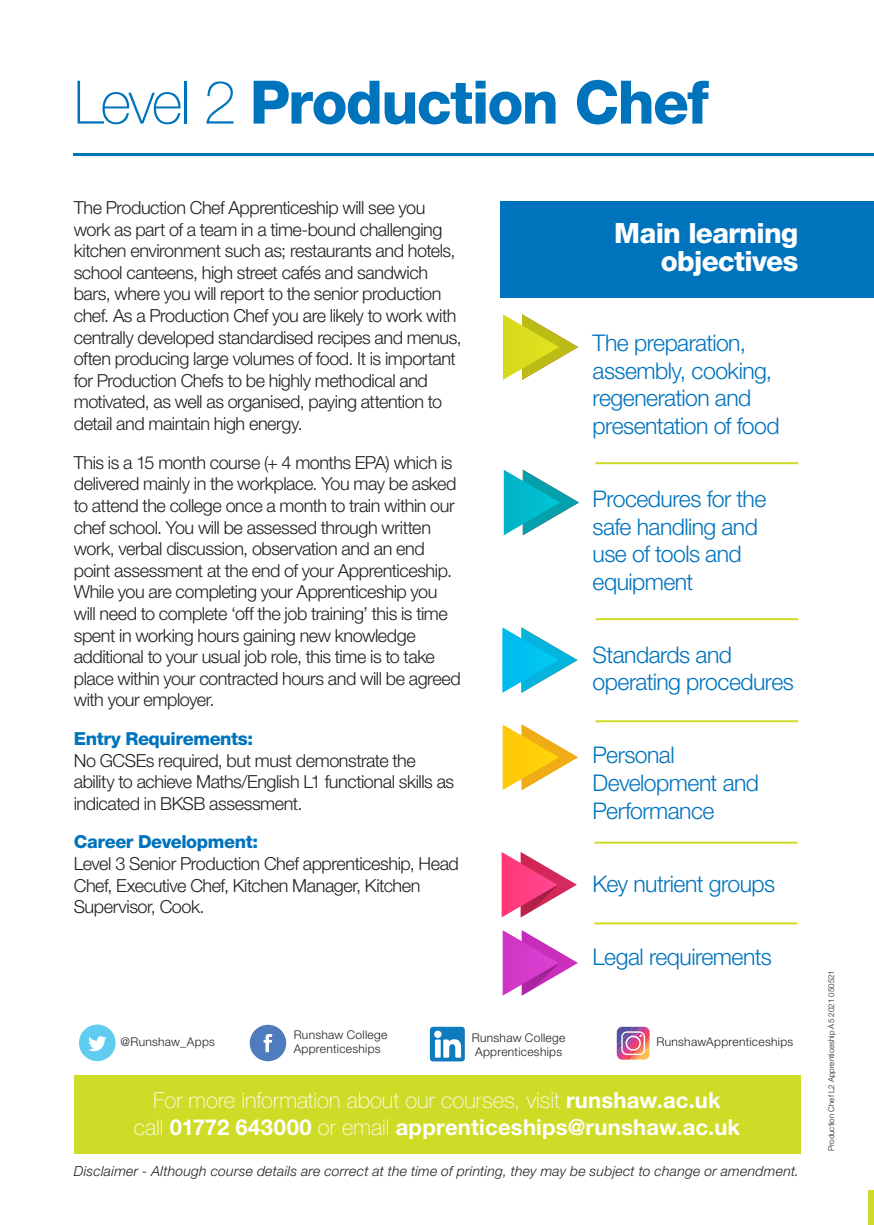
<style>
.page{position:relative;width:874px;height:1225px;background:#fff}
.page>*{position:absolute;margin:0;border:0;box-sizing:border-box;transform-origin:0 0}
.t1{font:800 60px "Helvetica Neue LT Pro";letter-spacing:-.03em;color:#0073bd}
.t2{font:800 28px/28px "Helvetica Neue LT Pro";letter-spacing:-.025em;color:#fff;text-align:right}
.t3{font:300 23px/27.6px "Helvetica Neue LT Pro";letter-spacing:-.025em;color:#0073bd}
.t4{font:700 22px/26.4px "Helvetica Neue LT Pro";letter-spacing:.01em;color:#fff;text-align:center}
.t5{font:300 18px/21.6px "Helvetica Neue LT Pro";letter-spacing:-.025em;color:#231f20}
.t6{font:italic 300 14px "Helvetica Neue LT Pro";letter-spacing:.015em;color:#231f20}
.t7{font:300 12px/14.4px "Helvetica Neue LT Pro";letter-spacing:.025em;color:#231f20}
.t8{font:300 8px "Helvetica Neue LT Pro";color:#231f20}
.s1{font-weight:100}
.s2{font-weight:800;color:#0073bd}
</style>
<div class="page">
<div style="left:74px;top:1075px;width:725px;height:79px;background:#cfdc27"></div>
<hr style="left:74px;top:153px;width:799px;height:2px;background:#0073bd">
<div style="left:867px;top:1190px;width:6px;height:35px;background:#cfdc27"></div>
<div style="left:79px;top:1024px;width:37px;height:37px;background:#60ccf0;border-radius:50%"></div>
<svg style="left:88px;top:1036px;width:18px;height:15px"></svg>
<svg style="left:616px;top:1026px;width:33px;height:33px"></svg>
<div style="left:249px;top:1024px;width:37px;height:37px;background:#4e7cbf;border-radius:50%"></div>
<svg style="left:263px;top:1034px;width:9px;height:18px"></svg>
<svg style="left:429px;top:1026px;width:35px;height:36px"></svg>
<div style="left:500px;top:201px;width:373px;height:96px;background:#0073bd"></div>
<svg style="left:503px;top:314px;width:75px;height:66px"></svg>
<hr style="left:595px;top:462px;width:202px;height:2px;background:#cfdc27">
<hr style="left:595px;top:720px;width:202px;height:2px;background:#cfdc27">
<hr style="left:595px;top:618px;width:202px;height:2px;background:#cfdc27">
<hr style="left:594px;top:922px;width:202px;height:2px;background:#cfdc27">
<hr style="left:594px;top:841px;width:202px;height:2px;background:#cfdc27">
<svg style="left:503px;top:470px;width:75px;height:65px"></svg>
<svg style="left:502px;top:627px;width:75px;height:66px"></svg>
<svg style="left:502px;top:724px;width:75px;height:66px"></svg>
<svg style="left:501px;top:852px;width:75px;height:65px"></svg>
<svg style="left:502px;top:930px;width:75px;height:66px"></svg>
<p class="t1" style="left:74px;top:66px;width:636px"><span class="s1">Level 2</span> Production Chef</p>
<p class="t5" style="left:74px;top:196px;width:389px">The Production Chef Apprenticeship will see you work as part of a team in a time-bound challenging kitchen environment such as; restaurants and hotels, school canteens, high street cafés and sandwich bars, where you will report to the senior production chef. As a Production Chef you are likely to work with centrally developed standardised recipes and menus, often producing large volumes of food. It is important for Production Chefs to be highly methodical and motivated, as well as organised, paying attention to detail and maintain high energy.</p>
<p class="t5" style="left:74px;top:451px;width:388px">This is a 15 month course (+ 4 months EPA) which is delivered mainly in the workplace. You may be asked to attend the college once a month to train within our chef school. You will be assessed through written work, verbal discussion, observation and an end point assessment at the end of your Apprenticeship.<br>While you are completing your Apprenticeship you will need to complete ‘off the job training’ this is time spent in working hours gaining new knowledge additional to your usual job role, this time is to take place within your contracted hours and will be agreed with your employer.</p>
<p class="t5" style="left:74px;top:727px;width:382px"><span class="s2">Entry Requirements:<br></span>No GCSEs required, but must demonstrate the ability to achieve Maths/English L1 functional skills as indicated in BKSB assessment.</p>
<p class="t5" style="left:74px;top:831px;width:386px"><span class="s2">Career Development:<br></span>Level 3 Senior Production Chef apprenticeship, Head Chef, Executive Chef, Kitchen Manager, Kitchen Supervisor, Cook.</p>
<p class="t2" style="left:614px;top:219px;width:185px">Main learning objectives</p>
<p class="t3" style="left:592px;top:329px;width:188px">The preparation, assembly, cooking, regeneration and presentation of food</p>
<p class="t3" style="left:592px;top:484px;width:175px">Procedures for the safe handling and use of tools and equipment</p>
<p class="t3" style="left:592px;top:640px;width:203px">Standards and operating procedures</p>
<p class="t3" style="left:592px;top:741px;width:168px">Personal<br>Development and<br>Performance</p>
<p class="t3" style="left:592px;top:869px;width:184px">Key nutrient groups</p>
<p class="t3" style="left:592px;top:942px;width:180px">Legal requirements</p>
<p class="t7" style="left:293px;top:1027px;width:95px">Runshaw College<br>Apprenticeships</p>
<p class="t7" style="left:471px;top:1030px;width:95px">Runshaw College<br>Apprenticeships</p>
<p class="t7" style="left:120px;top:1034px;width:96px">@Runshaw_Apps</p>
<p class="t7" style="left:656px;top:1034px;width:138px">RunshawApprenticeships</p>
<p class="t4" style="left:134px;top:1086px;width:607px"><span class="s1">For more information about our courses, visit</span> runshaw.ac.uk<br><span class="s1">call</span> 01772 643000 <span class="s1">or email</span> apprenticeships@runshaw.ac.uk</p>
<p class="t6" style="left:74px;top:1162px;width:726px">Disclaimer - Although course details are correct at the time of printing, they may be subject to change or amendment.</p>
<p class="t8" style="left:826px;top:1151px;width:183px;rotate:-90deg">Production Chef L2 Apprenticeship A5 2021 050521</p>
</div>
